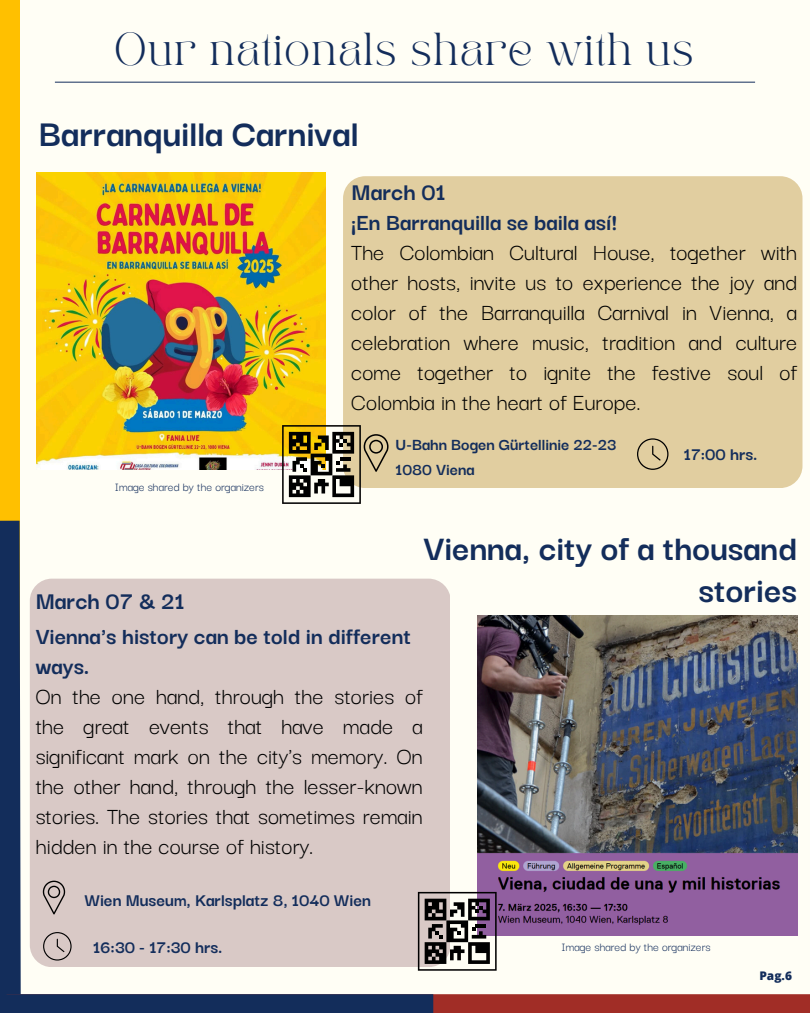
<style>
.page{position:relative;width:810px;height:1013px;background:#fff}
.page>*{position:absolute;margin:0;border:0;box-sizing:border-box;transform-origin:0 0}
.t1{font:700 40px "Darker Grotesque";color:#132d5b}
.t2{font:700 37.8px "Darker Grotesque";color:#132d5b}
.t3{font:32.3px "TAN PEARL Regular";letter-spacing:.035em;color:#132d5b}
.t4{font:700 26px "Darker Grotesque";color:#132d5b}
.t5{font:25px/30px "Darker Grotesque";color:#000}
.t6{font:700 19px "Darker Grotesque";color:#132d5b}
.t7{font:700 18px/24.8px "Darker Grotesque";color:#132d5b}
.t8{font:13px "Darker Grotesque";color:#132d5b}
.t9{font:800 11.9px "Open Sans";color:#132d5b}
.s1{font-weight:700;color:#132d5b}
</style>
<div class="page">
<div style="left:0;top:0;width:810px;height:1012px;background:#fffef5"></div>
<hr style="left:55px;top:82px;width:700px;height:1px;background:#132d5b">
<div style="left:343px;top:176px;width:459px;height:312px;background:#e1cea0;border-radius:22px"></div>
<div style="left:0;top:0;width:19px;height:499px;background:#ffc000"></div>
<svg style="left:0;top:499px;width:32px;height:495px"></svg>
<div style="left:7px;top:994px;width:803px;height:18px;background:#a12d26"></div>
<div style="left:0;top:994px;width:433px;height:18px;background:#132d5b"></div>
<svg style="left:637px;top:438px;width:32px;height:32px"></svg>
<img style="left:36px;top:172px;width:290px;height:297px">
<svg style="left:282px;top:425px;width:106px;height:79px"></svg>
<div style="left:30px;top:578px;width:420px;height:389px;background:#d9c9c6;border-radius:22px"></div>
<img style="left:478px;top:615px;width:319px;height:320px">
<svg style="left:418px;top:891px;width:79px;height:79px"></svg>
<svg style="left:43px;top:880px;width:22px;height:34px"></svg>
<svg style="left:43px;top:932px;width:29px;height:28px"></svg>
<p class="t3" style="left:114px;top:32px;width:581px">Our nationals share with us</p>
<p class="t1" style="left:39px;top:103px;width:321px">Barranquilla Carnival</p>
<h2 class="t4" style="left:352px;top:172px;width:95px">March 01</h2>
<p class="t5" style="left:351px;top:206px;width:447px"><span class="s1">¡En Barranquilla se baila así!<br></span>The Colombian Cultural House, together with other hosts, invite us to experience the joy and color of the Barranquilla Carnival in Vienna, a celebration where music, tradition and culture come together to ignite the festive soul of Colombia in the heart of Europe.</p>
<p class="t8" style="left:115px;top:477px;width:150px">Image shared by the organizers</p>
<p class="t4" style="left:36px;top:581px;width:150px">March 07 &amp; 21</p>
<h1 class="t7" style="left:396px;top:431px;width:222px">U-Bahn Bogen Gürtellinie 22-23<br>1080 Viena</h1>
<h4 class="t6" style="left:684px;top:440px;width:75px">17:00 hrs.</h4>
<p class="t2" style="left:423px;top:520px;width:375px">Vienna, city of a thousand</p>
<p class="t2" style="left:699px;top:562px;width:100px">stories</p>
<p class="t5" style="left:36px;top:619px;width:389px"><span class="s1">Vienna's history can be told in different ways.<br></span>On the one hand, through the stories of the great events that have made a significant mark on the city's memory. On the other hand, through the lesser-known stories. The stories that sometimes remain hidden in the course of history.</p>
<h5 class="t6" style="left:84px;top:886px;width:288px">Wien Museum, Karlsplatz 8, 1040 Wien</h5>
<p class="t6" style="left:93px;top:932px;width:131px">16:30 - 17:30 hrs.</p>
<h5 class="t8" style="left:562px;top:937px;width:150px">Image shared by the organizers</h5>
<h3 class="t9" style="left:759px;top:967px;width:34px">Pag.6</h3>
</div>
